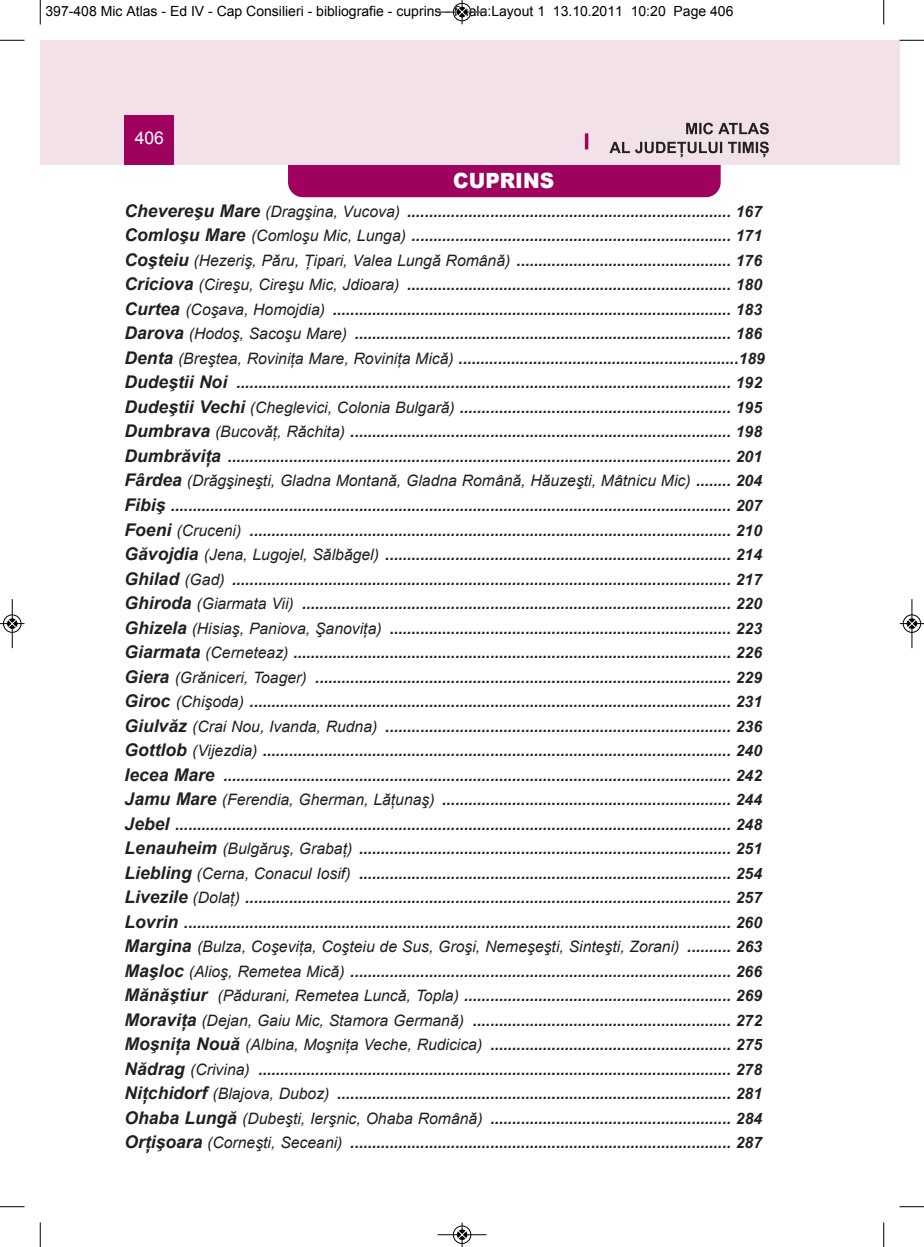
<style>
.page{position:relative;width:924px;height:1247px;background:#fff}
.page>*{position:absolute;margin:0;border:0;box-sizing:border-box;transform-origin:0 0}
.t1{font:900 21px "Arial";color:#fff;scale:.95 1}
.t2{font:17.5px "Arial";color:#fff}
.t3{font:italic 700 15.75px/24.5px "Arial";color:#231f20}
.t4{font:14px "Arial";color:#000}
.s1{font-size:17.5px}
.s2{font-weight:400}
</style>
<div class="page">
<div style="left:884px;top:40px;width:15px;height:124px;background:#f3e1e9"></div>
<div style="left:288px;top:134px;width:433px;height:63px;background:#9e015e;border-radius:15px"></div>
<div style="left:40px;top:40px;width:844px;height:124px;background:#f3e1e9"></div>
<div style="left:125px;top:115px;width:49px;height:49px;background:#9e015e"></div>
<svg style="left:686px;top:123px;width:83px;height:11px"></svg>
<svg style="left:609px;top:142px;width:160px;height:15px"></svg>
<hr style="left:585px;top:133px;width:3px;height:16px;background:#9e015e">
<svg style="left:40px;top:0;width:1px;height:24px"></svg>
<svg style="left:0;top:40px;width:24px;height:1px"></svg>
<svg style="left:883px;top:0;width:1px;height:24px"></svg>
<svg style="left:899px;top:40px;width:25px;height:1px"></svg>
<svg style="left:40px;top:1222px;width:1px;height:24px"></svg>
<svg style="left:0;top:1206px;width:24px;height:1px"></svg>
<svg style="left:883px;top:1222px;width:1px;height:24px"></svg>
<svg style="left:899px;top:1206px;width:25px;height:1px"></svg>
<hr style="left:438px;top:12px;width:48px;height:1px;background:#000">
<div style="left:453px;top:3px;width:18px;height:18px;border:1px solid #000;border-radius:50%"></div>
<svg style="left:458px;top:0;width:8px;height:24px"></svg>
<hr style="left:438px;top:1234px;width:48px;height:1px;background:#000">
<div style="left:453px;top:1225px;width:18px;height:18px;border:1px solid #000;border-radius:50%"></div>
<svg style="left:458px;top:1222px;width:8px;height:24px"></svg>
<div style="left:3px;top:614px;width:19px;height:19px;border:1px solid #fff;border-radius:50%"></div>
<hr style="left:12px;top:599px;width:1px;height:49px;background:#000">
<div style="left:3px;top:614px;width:18px;height:18px;border:1px solid #000;border-radius:50%"></div>
<svg style="left:0;top:619px;width:24px;height:9px"></svg>
<div style="left:902px;top:614px;width:19px;height:19px;border:1px solid #fff;border-radius:50%"></div>
<hr style="left:911px;top:599px;width:1px;height:49px;background:#000">
<div style="left:903px;top:614px;width:18px;height:18px;border:1px solid #000;border-radius:50%"></div>
<svg style="left:900px;top:619px;width:24px;height:9px"></svg>
<p class="t4" style="left:46px;top:3px;width:689px">397-408 Mic Atlas - Ed IV - Cap Consilieri - bibliografie - cuprins - finala:Layout 1 13.10.2011 10:20 Page 406</p>
<p class="t2" style="left:135px;top:128px;width:31px">406</p>
<h1 class="t1" style="left:453px;top:165px;width:108px">CUPRINS</h1>
<p class="t3" style="left:125px;top:199px;width:642px"><span class="s1">Chevereşu Mare</span> <span class="s2">(Dragşina, Vucova)</span> .......................................................................... 167<br><span class="s1">Comloşu Mare</span> <span class="s2">(Comloşu Mic, Lunga)</span> ......................................................................... 171<br><span class="s1">Coşteiu</span> <span class="s2">(Hezeriş, Păru, Ţipari, Valea Lungă Română)</span> ................................................. 176<br><span class="s1">Criciova</span> <span class="s2">(Cireşu, Cireşu Mic, Jdioara)</span> .......................................................................... 180<br><span class="s1">Curtea</span> <span class="s2">(Coşava, Homojdia)</span> ........................................................................................... 183<br><span class="s1">Darova</span> <span class="s2">(Hodoş, Sacoşu Mare)</span> ...................................................................................... 186<br><span class="s1">Denta</span> <span class="s2">(Breştea, Roviniţa Mare, Roviniţa Mică)</span> ................................................................189<br><span class="s1">Dudeştii Noi</span> ................................................................................................................. 192<br><span class="s1">Dudeştii Vechi</span> <span class="s2">(Cheglevici, Colonia Bulgară)</span> .............................................................. 195<br><span class="s1">Dumbrava</span> <span class="s2">(Bucovăţ, Răchita)</span> ....................................................................................... 198<br><span class="s1">Dumbrăviţa</span> ................................................................................................................... 201<br><span class="s1">Fârdea</span> <span class="s2">(Drăgşineşti, Gladna Montană, Gladna Română, Hăuzeşti, Mâtnicu Mic)</span> ........ 204<br><span class="s1">Fibiş</span> ................................................................................................................................ 207<br><span class="s1">Foeni</span> <span class="s2">(Cruceni)</span> .............................................................................................................. 210<br><span class="s1">Găvojdia</span> <span class="s2">(Jena, Lugojel, Sălbăgel)</span> ............................................................................... 214<br><span class="s1">Ghilad</span> <span class="s2">(Gad)</span> .................................................................................................................. 217<br><span class="s1">Ghiroda</span> <span class="s2">(Giarmata Vii)</span> .................................................................................................. 220<br><span class="s1">Ghizela</span> <span class="s2">(Hisiaş, Paniova, Şanoviţa)</span> .............................................................................. 223<br><span class="s1">Giarmata</span> <span class="s2">(Cerneteaz)</span> .................................................................................................... 226<br><span class="s1">Giera</span> <span class="s2">(Grăniceri, Toager)</span> ............................................................................................... 229<br><span class="s1">Giroc</span> <span class="s2">(Chişoda)</span> .............................................................................................................. 231<br><span class="s1">Giulvăz</span> <span class="s2">(Crai Nou, Ivanda, Rudna)</span> ............................................................................... 236<br><span class="s1">Gottlob</span> <span class="s2">(Vijezdia)</span> ........................................................................................................... 240<br><span class="s1">Iecea Mare</span> .................................................................................................................... 242<br><span class="s1">Jamu Mare</span> <span class="s2">(Ferendia, Gherman, Lăţunaş)</span> .................................................................. 244<br><span class="s1">Jebel</span> ............................................................................................................................... 248<br><span class="s1">Lenauheim</span> <span class="s2">(Bulgăruş, Grabaţ)</span> ..................................................................................... 251<br><span class="s1">Liebling</span> <span class="s2">(Cerna, Conacul Iosif)</span> ..................................................................................... 254<br><span class="s1">Livezile</span> <span class="s2">(Dolaţ)</span> ............................................................................................................... 257<br><span class="s1">Lovrin</span> ............................................................................................................................. 260<br><span class="s1">Margina</span> <span class="s2">(Bulza, Coşeviţa, Coşteiu de Sus, Groşi, Nemeşeşti, Sinteşti, Zorani)</span> .......... 263<br><span class="s1">Maşloc</span> <span class="s2">(Alioş, Remetea Mică)</span> ....................................................................................... 266<br><span class="s1">Mănăştiur</span> <span class="s2">(Pădurani, Remetea Luncă, Topla)</span> ............................................................. 269<br><span class="s1">Moraviţa</span> <span class="s2">(Dejan, Gaiu Mic, Stamora Germană)</span> ........................................................... 272<br><span class="s1">Moşniţa Nouă</span> <span class="s2">(Albina, Moşniţa Veche, Rudicica)</span> ....................................................... 275<br><span class="s1">Nădrag</span> <span class="s2">(Crivina)</span> ............................................................................................................ 278<br><span class="s1">Niţchidorf</span> <span class="s2">(Blajova, Duboz)</span> .......................................................................................... 281<br><span class="s1">Ohaba Lungă</span> <span class="s2">(Dubeşti, Ierşnic, Ohaba Română)</span> ....................................................... 284<br><span class="s1">Orţişoara</span> <span class="s2">(Corneşti, Seceani)</span> ....................................................................................... 287</p>
</div>
